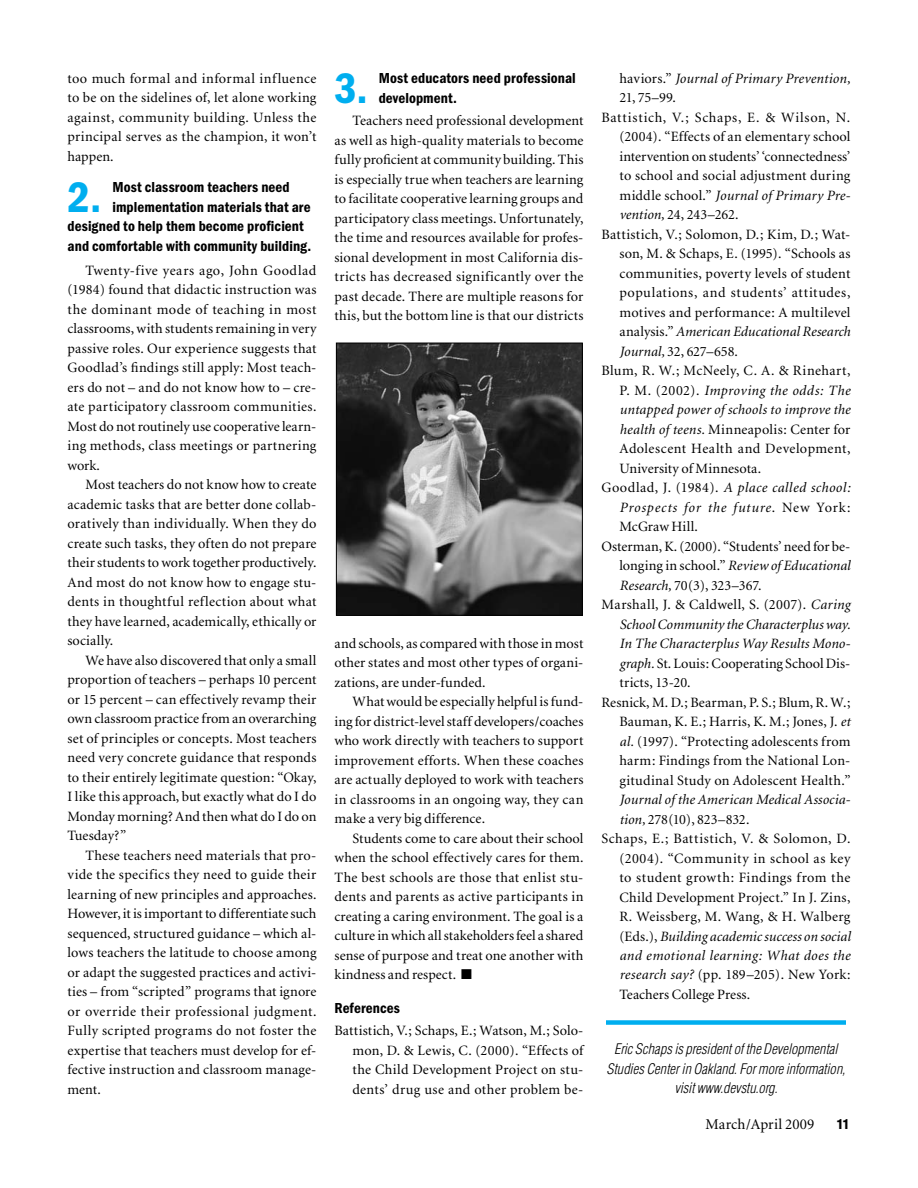
<style>
.page{position:relative;width:918px;height:1188px;background:#fff}
.page>*{position:absolute;margin:0;border:0;box-sizing:border-box;transform-origin:0 0}
.t1{font:600 condensed 44.25px "Franklin Gothic";color:#00aeef}
.t2{font:600 condensed 15px/19.5px "Franklin Gothic";letter-spacing:.005em;color:#000}
.t3{font:15px "Minion";letter-spacing:.005em;color:#000}
.t4{font:14.25px/19.5px "Minion";letter-spacing:.015em;color:#000;text-align:justify}
.t5{font:italic 14.25px "Minion";letter-spacing:.015em;color:#000}
.t6{font:italic 300 condensed 14.25px/19.5px "Helvetica LT Std";letter-spacing:.005em;color:#000;text-align:center}
.t7{font:14.25px "Minion";letter-spacing:.04em;color:#000}
.t8{font:14.25px "Minion";letter-spacing:-.005em;color:#000}
.t9{font:italic 14.25px "Minion";letter-spacing:.035em;color:#000}
.t10{font:14.25px "Minion";letter-spacing:.035em;color:#000}
.t11{font:14.25px "Minion";letter-spacing:.05em;color:#000}
.t12{font:italic 14.25px "Minion";letter-spacing:.06em;color:#000}
.t13{font:14.25px "Minion";letter-spacing:-.02em;color:#000}
.t14{font:900 condensed 13.5px "Helvetica LT Std";color:#000}
.s1{font-style:normal}
.s2{font-style:italic}
</style>
<div class="page">
<div style="left:606px;top:1020px;width:240px;height:5px;background:#00aeef"></div>
<img style="left:338px;top:345px;width:243px;height:269px">
<div style="left:336px;top:343px;width:247px;height:273px;border:1px solid #000"></div>
<p class="t4" style="left:68px;top:69px;width:251px">too much formal and informal influence to be on the sidelines of, let alone working against, community building. Unless the principal serves as the champion, it won’t happen.</p>
<h1 class="t1" style="left:68px;top:172px;width:35px">2.</h1>
<p class="t2" style="left:112px;top:178px;width:179px">Most classroom teachers need</p>
<p class="t2" style="left:112px;top:197px;width:200px">implementation materials that are</p>
<p class="t2" style="left:67px;top:217px;width:238px">designed to help them become proficient</p>
<p class="t2" style="left:67px;top:236px;width:245px">and comfortable with community building.</p>
<p class="t4" style="left:68px;top:261px;width:251px;text-indent:18px">Twenty-five years ago, John Goodlad (1984) found that didactic instruction was the dominant mode of teaching in most classrooms, with students remaining in very passive roles. Our experience suggests that Goodlad’s findings still apply: Most teach&shy;ers do not – and do not know how to – cre&shy;ate participatory classroom communities.<br>Most do not routinely use cooperative learn&shy;ing methods, class meetings or partnering work.</p>
<p class="t4" style="left:68px;top:475px;width:251px;text-indent:18px">Most teachers do not know how to create academic tasks that are better done collab&shy;oratively than individually. When they do create such tasks, they often do not prepare their students to work together productively.<br>And most do not know how to engage stu&shy;dents in thoughtful reflection about what they have learned, academically, ethically or socially.</p>
<p class="t4" style="left:68px;top:651px;width:251px;text-indent:18px">We have also discovered that only a small proportion of teachers – perhaps 10 percent or 15 percent – can effectively revamp their own classroom practice from an overarching set of principles or concepts. Most teachers need very concrete guidance that responds to their entirely legitimate question: “Okay, I like this approach, but exactly what do I do Monday morning? And then what do I do on Tuesday?”</p>
<p class="t4" style="left:68px;top:846px;width:251px;text-indent:18px">These teachers need materials that pro&shy;vide the specifics they need to guide their learning of new principles and approaches.<br>However, it is important to differentiate such sequenced, structured guidance – which al&shy;lows teachers the latitude to choose among or adapt the suggested practices and activi&shy;ties – from “scripted” programs that ignore or override their professional judgment.<br>Fully scripted programs do not foster the expertise that teachers must develop for ef&shy;fective instruction and classroom manage&shy;ment.</p>
<h1 class="t1" style="left:334px;top:63px;width:35px">3.</h1>
<p class="t2" style="left:379px;top:69px;width:199px">Most educators need professional development.</p>
<p class="t4" style="left:335px;top:111px;width:251px;text-indent:18px">Teachers need professional development as well as high-quality materials to become fully proficient at community building. This is especially true when teachers are learning to facilitate cooperative learning groups and participatory class meetings. Unfortunately, the time and resources available for profes&shy;sional development in most California dis&shy;tricts has decreased significantly over the past decade. There are multiple reasons for this, but the bottom line is that our districts</p>
<p class="t4" style="left:335px;top:634px;width:251px">and schools, as compared with those in most other states and most other types of organi&shy;zations, are under-funded.</p>
<p class="t4" style="left:335px;top:693px;width:251px;text-indent:18px">What would be especially helpful is fund&shy;ing for district-level staff developers/coaches who work directly with teachers to support improvement efforts. When these coaches are actually deployed to work with teachers in classrooms in an ongoing way, they can make a very big difference.</p>
<p class="t4" style="left:335px;top:829px;width:251px;text-indent:18px">Students come to care about their school when the school effectively cares for them.<br>The best schools are those that enlist stu&shy;dents and parents as active participants in creating a caring environment. The goal is a culture in which all stakeholders feel a shared sense of purpose and treat one another with kindness and respect. ■</p>
<p class="t2" style="left:334px;top:998px;width:67px">References</p>
<p class="t4" style="left:352px;top:1022px;width:233px;text-indent:-18px">Battistich, V.; Schaps, E.; Watson, M.; Solo&shy;mon, D. &amp; Lewis, C. (2000). “Effects of the Child Development Project on stu&shy;dents’ drug use and other problem be-</p>
<p class="t5" style="left:620px;top:71px;width:232px"><span class="s1">haviors.”</span> Journal of Primary Prevention,</p>
<p class="t4" style="left:619px;top:88px;width:58px">21, 75–99.</p>
<p class="t11" style="left:601px;top:110px;width:250px">Battistich, V.; Schaps, E. &amp; Wilson, N.</p>
<p class="t4" style="left:619px;top:127px;width:233px">(2004). “Effects of an elementary school</p>
<p class="t8" style="left:619px;top:149px;width:232px">intervention on students’ ‘connectedness’</p>
<p class="t4" style="left:619px;top:166px;width:232px">to school and social adjustment during</p>
<p class="t5" style="left:619px;top:188px;width:233px"><span class="s1">middle school.”</span> Journal of Primary Pre-</p>
<p class="t4" style="left:619px;top:205px;width:121px"><span class="s2">vention,</span> 24, 243–262.</p>
<p class="t4" style="left:601px;top:225px;width:251px">Battistich, V.; Solomon, D.; Kim, D.; Wat-</p>
<p class="t4" style="left:619px;top:244px;width:233px">son, M. &amp; Schaps, E. (1995). “Schools as</p>
<p class="t4" style="left:619px;top:264px;width:233px">communities, poverty levels of student</p>
<p class="t7" style="left:619px;top:286px;width:232px">populations, and students’ attitudes,</p>
<p class="t4" style="left:619px;top:303px;width:232px">motives and performance: A multilevel</p>
<p class="t5" style="left:619px;top:325px;width:232px"><span class="s1">analysis.”</span> American Educational Research</p>
<p class="t4" style="left:619px;top:342px;width:120px"><span class="s2">Journal,</span> 32, 627–658.</p>
<p class="t4" style="left:601px;top:361px;width:250px">Blum, R. W.; McNeely, C. A. &amp; Rinehart,</p>
<p class="t5" style="left:619px;top:383px;width:232px"><span class="s1">P. M. (2002).</span> Improving the odds: The</p>
<p class="t5" style="left:619px;top:403px;width:232px">untapped power of schools to improve the</p>
<p class="t4" style="left:619px;top:420px;width:232px"><span class="s2">health of teens.</span> Minneapolis: Center for</p>
<p class="t4" style="left:619px;top:439px;width:232px">Adolescent Health and Development,</p>
<p class="t4" style="left:619px;top:459px;width:143px">University of Minnesota.</p>
<p class="t9" style="left:601px;top:481px;width:250px"><span class="s1">Goodlad, J. (1984).</span> A place called school:</p>
<p class="t12" style="left:619px;top:500px;width:232px">Prospects for the future<span class="s1">. New York:</span></p>
<p class="t4" style="left:619px;top:517px;width:80px">McGraw Hill.</p>
<p class="t4" style="left:601px;top:537px;width:251px">Osterman, K. (2000). “Students’ need for be-</p>
<p class="t5" style="left:619px;top:559px;width:232px"><span class="s1">longing in school.”</span> Review of Educational</p>
<p class="t4" style="left:619px;top:576px;width:143px"><span class="s2">Research,</span> 70(3), 323–367.</p>
<p class="t4" style="left:601px;top:595px;width:250px">Marshall, J. &amp; Caldwell, S. (2007). <span class="s2">Caring</span></p>
<p class="t5" style="left:619px;top:617px;width:233px">School Community the Characterplus way.</p>
<p class="t5" style="left:619px;top:637px;width:233px">In The Characterplus Way Results Mono-</p>
<p class="t4" style="left:619px;top:654px;width:233px"><span class="s2">graph.</span> St. Louis: Cooperating School Dis-</p>
<p class="t4" style="left:619px;top:673px;width:73px">tricts, 13-20.</p>
<p class="t4" style="left:601px;top:693px;width:250px">Resnick, M. D.; Bearman, P. S.; Blum, R. W.;</p>
<p class="t4" style="left:619px;top:712px;width:232px">Bauman, K. E.; Harris, K. M.; Jones, J. <span class="s2">et</span></p>
<p class="t4" style="left:619px;top:732px;width:232px"><span class="s2">al.</span> (1997). “Protecting adolescents from</p>
<p class="t4" style="left:619px;top:751px;width:233px">harm: Findings from the National Lon-</p>
<p class="t4" style="left:619px;top:771px;width:233px">gitudinal Study on Adolescent Health.”</p>
<p class="t5" style="left:619px;top:792px;width:233px">Journal of the American Medical Associa-</p>
<p class="t13" style="left:619px;top:812px;width:131px"><span class="s2">tion,</span> 278(10), 823–832.</p>
<p class="t10" style="left:601px;top:831px;width:250px">Schaps, E.; Battistich, V. &amp; Solomon, D.</p>
<p class="t7" style="left:619px;top:851px;width:232px">(2004). “Community in school as key</p>
<p class="t4" style="left:619px;top:868px;width:232px">to student growth: Findings from the</p>
<p class="t4" style="left:619px;top:888px;width:232px">Child Development Project.” In J. Zins,</p>
<p class="t4" style="left:619px;top:907px;width:232px">R. Weissberg, M. Wang, &amp; H. Walberg</p>
<p class="t5" style="left:619px;top:929px;width:233px"><span class="s1">(Eds.),</span> Building academic success on social</p>
<p class="t5" style="left:619px;top:948px;width:232px">and emotional learning: What does the</p>
<p class="t4" style="left:619px;top:966px;width:232px"><span class="s2">research say?</span> (pp. 189–205). New York:</p>
<p class="t4" style="left:619px;top:985px;width:132px">Teachers College Press.</p>
<p class="t6" style="left:607px;top:1040px;width:240px">Eric Schaps is president of the Developmental<br>Studies Center in Oakland. For more information, visit www.devstu.org.</p>
<p class="t3" style="left:705px;top:1117px;width:111px">March/April 2009</p>
<p class="t14" style="left:837px;top:1115px;width:14px">11</p>
</div>
